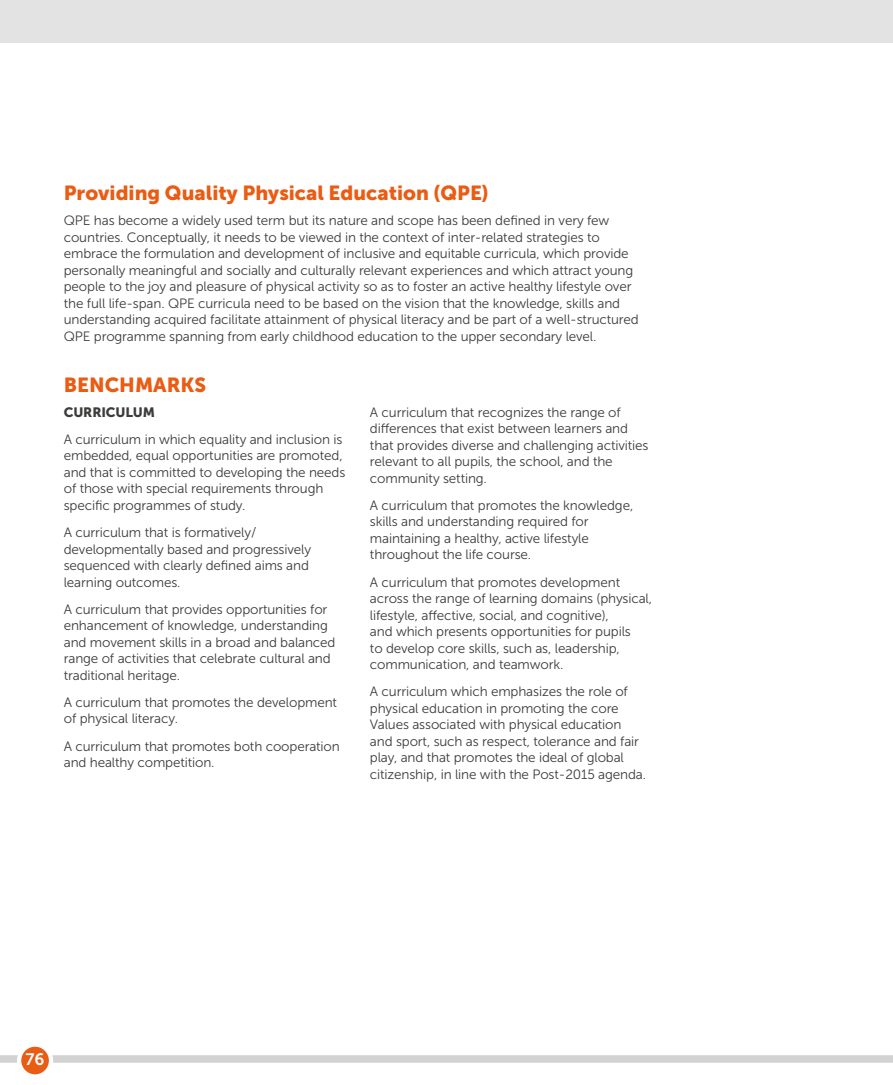
<style>
.page{position:relative;width:893px;height:1085px;background:#fff}
.page>*{position:absolute;margin:0;border:0;box-sizing:border-box;transform-origin:0 0}
.t1{font:20.25px "Museo Sans 900";color:#ea5b13}
.t2{font:16.5px "Museo Sans 700";color:#fff}
.t3{font:13.5px/16.5px "Museo Sans 300";letter-spacing:-.01em;color:#3c3c3b}
.t4{font:13.5px "Museo Sans 900";letter-spacing:-.01em;color:#3c3c3b}
</style>
<div class="page">
<div style="left:0;top:1054px;width:893px;height:8px;background:#d2d2d2"></div>
<svg style="left:19px;top:1044px;width:32px;height:32px"></svg>
<div style="left:17px;top:1042px;width:36px;height:36px;border:4px solid #fff;border-radius:50%"></div>
<div style="left:0;top:0;width:893px;height:43px;background:#e3e3e3"></div>
<h1 class="t1" style="left:64px;top:182px;width:426px">Providing Quality Physical Education (QPE)</h1>
<p class="t3" style="left:64px;top:212px;width:577px">QPE has become a widely used term but its nature and scope has been defined in very few countries. Conceptually, it needs to be viewed in the context of inter-related strategies to embrace the formulation and development of inclusive and equitable curricula, which provide personally meaningful and socially and culturally relevant experiences and which attract young people to the joy and pleasure of physical activity so as to foster an active healthy lifestyle over the full life-span. QPE curricula need to be based on the vision that the knowledge, skills and understanding acquired facilitate attainment of physical literacy and be part of a well-structured QPE programme spanning from early childhood education to the upper secondary level.</p>
<h1 class="t1" style="left:64px;top:373px;width:144px">BENCHMARKS</h1>
<p class="t4" style="left:64px;top:404px;width:93px">CURRICULUM</p>
<p class="t3" style="left:64px;top:431px;width:283px">A curriculum in which equality and inclusion is embedded, equal opportunities are promoted, and that is committed to developing the needs of those with special requirements through specific programmes of study.</p>
<p class="t3" style="left:64px;top:524px;width:249px">A curriculum that is formatively/ developmentally based and progressively sequenced with clearly defined aims and learning outcomes.</p>
<p class="t3" style="left:64px;top:601px;width:273px">A curriculum that provides opportunities for enhancement of knowledge, understanding and movement skills in a broad and balanced range of activities that celebrate cultural and traditional heritage.</p>
<p class="t3" style="left:64px;top:694px;width:275px">A curriculum that promotes the development of physical literacy.</p>
<p class="t3" style="left:64px;top:737px;width:278px">A curriculum that promotes both cooperation and healthy competition.</p>
<p class="t3" style="left:370px;top:404px;width:280px">A curriculum that recognizes the range of differences that exist between learners and that provides diverse and challenging activities relevant to all pupils, the school, and the community setting.</p>
<p class="t3" style="left:370px;top:497px;width:265px">A curriculum that promotes the knowledge, skills and understanding required for maintaining a healthy, active lifestyle throughout the life course.</p>
<p class="t3" style="left:370px;top:573px;width:284px">A curriculum that promotes development across the range of learning domains (physical, lifestyle, affective, social, and cognitive),<br>and which presents opportunities for pupils<br>to develop core skills, such as, leadership, communication, and teamwork.</p>
<p class="t3" style="left:370px;top:683px;width:278px">A curriculum which emphasizes the role of physical education in promoting the core Values associated with physical education and sport, such as respect, tolerance and fair play, and that promotes the ideal of global citizenship, in line with the Post-2015 agenda.</p>
<p class="t2" style="left:26px;top:1050px;width:20px">76</p>
</div>
